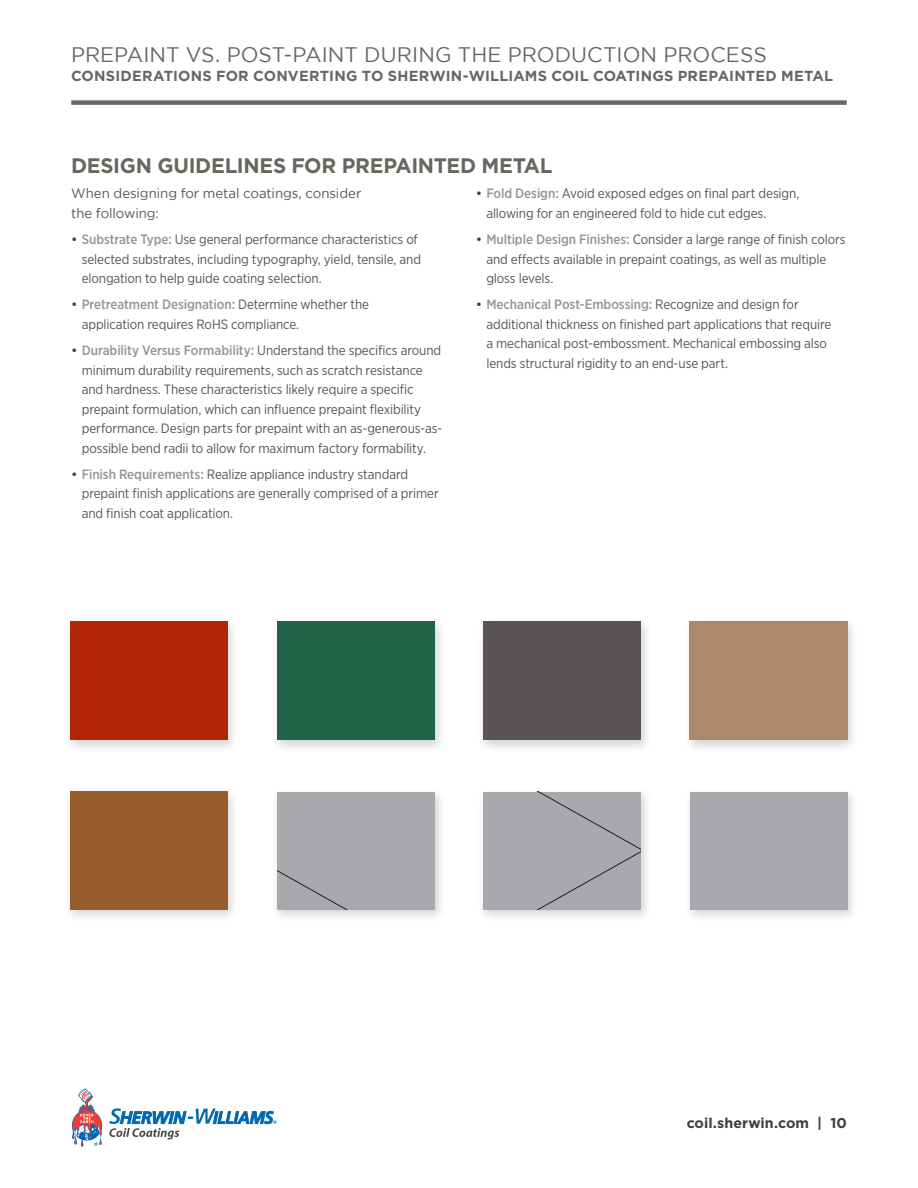
<style>
.page{position:relative;width:918px;height:1188px;background:#fff}
.page>*{position:absolute;margin:0;border:0;box-sizing:border-box;transform-origin:0 0}
.t1{font:21px "Gotham";color:#696661}
.t2{font:700 21px "Gotham";letter-spacing:-.015em;color:#696661}
.t3{font:700 14.55px "Gotham";letter-spacing:.015em;color:#696661}
.t4{font:700 14.25px "Gotham";letter-spacing:.005em;color:#3e3e3f}
.t5{font:13.5px/19.5px "Gotham Narrow";letter-spacing:-.01em;color:#545557}
.t6{font:13.5px/19.5px "Gotham";letter-spacing:-.005em;color:#545557}
.s1{font-family:"Gotham";color:#3e3e3f}
.s2{font-weight:500;color:#999490}
</style>
<div class="page">
<div style="left:71px;top:100px;width:776px;height:5px;background:#696661"></div>
<div style="left:64px;top:617px;width:175px;height:136px;background:#231f20;opacity:.2"></div>
<div style="left:70px;top:622px;width:158px;height:118px;background:#b12406"></div>
<div style="left:271px;top:617px;width:175px;height:136px;background:#231f20;opacity:.2"></div>
<div style="left:277px;top:622px;width:158px;height:118px;background:#206248"></div>
<div style="left:477px;top:617px;width:176px;height:136px;background:#231f20;opacity:.2"></div>
<div style="left:484px;top:622px;width:157px;height:118px;background:#595458"></div>
<div style="left:683px;top:617px;width:176px;height:136px;background:#231f20;opacity:.2"></div>
<div style="left:690px;top:622px;width:157px;height:118px;background:#ad896a"></div>
<div style="left:64px;top:787px;width:175px;height:136px;background:#231f20;opacity:.2"></div>
<div style="left:70px;top:792px;width:158px;height:117px;background:#975d2c"></div>
<div style="left:271px;top:787px;width:175px;height:136px;background:#231f20;opacity:.2"></div>
<div style="left:277px;top:792px;width:158px;height:117px;background:#a8a9ad"></div>
<div style="left:477px;top:787px;width:176px;height:136px;background:#231f20;opacity:.2"></div>
<div style="left:484px;top:792px;width:157px;height:117px;background:#a8a9ad"></div>
<div style="left:683px;top:787px;width:176px;height:136px;background:#231f20;opacity:.2"></div>
<div style="left:690px;top:792px;width:157px;height:117px;background:#a8a9ad"></div>
<svg style="left:72px;top:1089px;width:30px;height:58px"></svg>
<svg style="left:109px;top:1108px;width:168px;height:31px"></svg>
<h2 class="t1" style="left:71px;top:43px;width:697px">PREPAINT VS. POST-PAINT DURING THE PRODUCTION PROCESS</h2>
<p class="t3" style="left:71px;top:66px;width:764px">CONSIDERATIONS FOR CONVERTING TO SHERWIN-WILLIAMS COIL COATINGS PREPAINTED METAL</p>
<h3 class="t2" style="left:71px;top:152px;width:483px">DESIGN GUIDELINES FOR PREPAINTED METAL</h3>
<p class="t6" style="left:71px;top:184px;width:292px">When designing for metal coatings, consider the following:</p>
<p class="t5" style="left:82px;top:229px;width:341px;text-indent:-11px"><span class="s1">•</span> <span class="s2">Substrate Type:</span> Use general performance characteristics of selected substrates, including typography, yield, tensile, and elongation to help guide coating selection.</p>
<p class="t5" style="left:82px;top:295px;width:289px;text-indent:-10px"><span class="s1">•</span> <span class="s2">Pretreatment Designation:</span> Determine whether the application requires RoHS compliance.</p>
<p class="t5" style="left:82px;top:340px;width:362px;text-indent:-11px"><span class="s1">•</span> <span class="s2">Durability Versus Formability:</span> Understand the specifics around minimum durability requirements, such as scratch resistance and hardness. These characteristics likely require a specific prepaint formulation, which can influence prepaint flexibility performance. Design parts for prepaint with an as-generous-as&shy;possible bend radii to allow for maximum factory formability.</p>
<p class="t5" style="left:82px;top:464px;width:359px;text-indent:-10px"><span class="s1">•</span> <span class="s2">Finish Requirements:</span> Realize appliance industry standard prepaint finish applications are generally comprised of a primer and finish coat application.</p>
<p class="t5" style="left:486px;top:184px;width:314px;text-indent:-11px"><span class="s1">•</span> <span class="s2">Fold Design:</span> Avoid exposed edges on final part design, allowing for an engineered fold to hide cut edges.</p>
<p class="t5" style="left:486px;top:229px;width:361px;text-indent:-10px"><span class="s1">•</span> <span class="s2">Multiple Design Finishes:</span> Consider a large range of finish colors and effects available in prepaint coatings, as well as multiple gloss levels.</p>
<p class="t5" style="left:486px;top:295px;width:347px;text-indent:-11px"><span class="s1">•</span> <span class="s2">Mechanical Post-Embossing:</span> Recognize and design for additional thickness on finished part applications that require a mechanical post-embossment. Mechanical embossing also lends structural rigidity to an end-use part.</p>
<p class="t4" style="left:687px;top:1113px;width:162px">coil.sherwin.com | 10</p>
</div>
